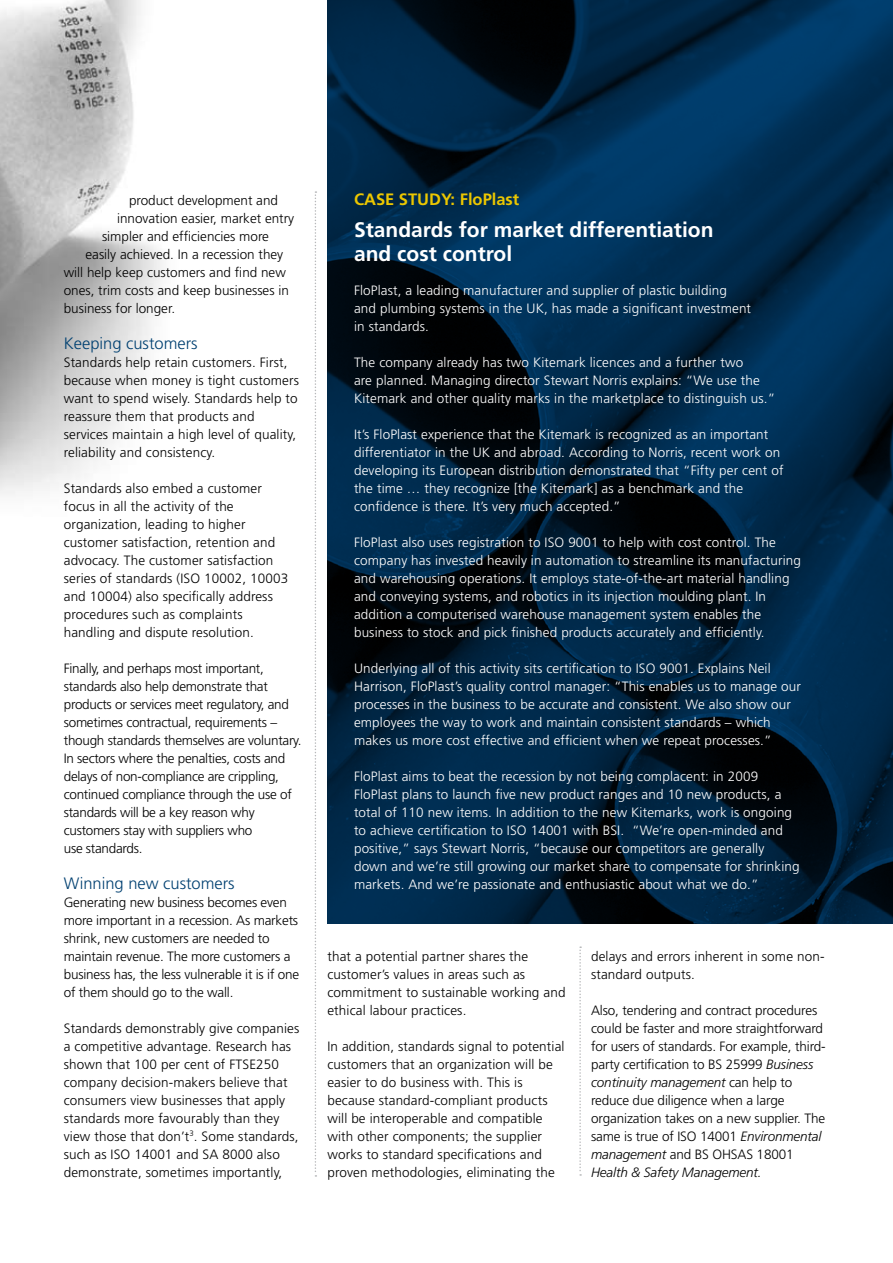
<style>
.page{position:relative;width:893px;height:1263px;background:#fff}
.page>*{position:absolute;margin:0;border:0;box-sizing:border-box;transform-origin:0 0}
.t1{font:700 21px/24px "Frutiger";color:#fff}
.t2{font:300 16.5px "Frutiger";color:#004071}
.t3{font:700 16.5px "Frutiger";color:#ecc700}
.t4{font:300 13.5px/18px "Frutiger";letter-spacing:.01em;color:#fff}
.t5{font:300 13.5px/18px "Frutiger";letter-spacing:.01em;color:#000}
.t6{font:300 13.5px/18px "Frutiger";letter-spacing:-.02em;color:#000}
.t7{font:300 13.5px/18px "Frutiger";letter-spacing:-.01em;color:#000}
.t8{font:300 13.5px/18px "Frutiger";letter-spacing:-.015em;color:#000}
.s1{font-style:italic}
</style>
<div class="page">
<svg style="left:327px;top:0;width:566px;height:924px;background:#00233e"></svg>
<img style="left:0;top:0;width:163px;height:495px">
<svg style="left:315px;top:191px;width:1px;height:986px"></svg>
<svg style="left:579px;top:946px;width:2px;height:230px"></svg>
<p class="t5" style="left:129px;top:191px;width:151px">product development and</p>
<p class="t5" style="left:117px;top:209px;width:179px">innovation easier, market entry</p>
<p class="t5" style="left:102px;top:227px;width:169px">simpler and efficiencies more</p>
<p class="t5" style="left:86px;top:245px;width:199px">easily achieved. In a recession they</p>
<p class="t5" style="left:64px;top:263px;width:224px">will help keep customers and find new</p>
<p class="t5" style="left:64px;top:281px;width:227px">ones, trim costs and keep businesses in</p>
<p class="t5" style="left:64px;top:299px;width:113px">business for longer.</p>
<p class="t2" style="left:64px;top:333px;width:135px">Keeping customers</p>
<p class="t5" style="left:64px;top:353px;width:237px">Standards help retain customers. First, because when money is tight customers want to spend wisely. Standards help to reassure them that products and services maintain a high level of quality, reliability and consistency.</p>
<p class="t5" style="left:64px;top:479px;width:226px">Standards also embed a customer focus in all the activity of the organization, leading to higher customer satisfaction, retention and advocacy. The customer satisfaction series of standards (ISO 10002, 10003 and 10004) also specifically address procedures such as complaints handling and dispute resolution.</p>
<p class="t6" style="left:64px;top:659px;width:239px">Finally, and perhaps most important, standards also help demonstrate that products or services meet regulatory, and sometimes contractual, requirements – though standards themselves are voluntary.<br>In sectors where the penalties, costs and delays of non-compliance are crippling, continued compliance through the use of standards will be a key reason why customers stay with suppliers who<br>use standards.</p>
<p class="t2" style="left:64px;top:873px;width:172px">Winning new customers</p>
<p class="t8" style="left:64px;top:893px;width:237px">Generating new business becomes even more important in a recession. As markets shrink, new customers are needed to maintain revenue. The more customers a business has, the less vulnerable it is if one of them should go to the wall.</p>
<p class="t5" style="left:64px;top:1019px;width:237px">Standards demonstrably give companies a competitive advantage. Research has shown that 100 per cent of FTSE250 company decision-makers believe that consumers view businesses that apply standards more favourably than they view those that don’t<sup>3</sup>. Some standards, such as ISO 14001 and SA 8000 also demonstrate, sometimes importantly,</p>
<p class="t3" style="left:354px;top:189px;width:167px">CASE STUDY: FloPlast</p>
<h1 class="t1" style="left:354px;top:218px;width:361px">Standards for market differentiation and cost control</h1>
<p class="t4" style="left:354px;top:281px;width:399px">FloPlast, a leading manufacturer and supplier of plastic building and plumbing systems in the UK, has made a significant investment in standards.</p>
<p class="t4" style="left:354px;top:353px;width:423px">The company already has two Kitemark licences and a further two<br>are planned. Managing director Stewart Norris explains: “We use the<br>Kitemark and other quality marks in the marketplace to distinguish us.”</p>
<p class="t4" style="left:354px;top:425px;width:431px">It’s FloPlast experience that the Kitemark is recognized as an important differentiator in the UK and abroad. According to Norris, recent work on developing its European distribution demonstrated that “Fifty per cent of the time … they recognize [the Kitemark] as a benchmark and the confidence is there. It’s very much accepted.”</p>
<p class="t4" style="left:354px;top:533px;width:449px">FloPlast also uses registration to ISO 9001 to help with cost control. The company has invested heavily in automation to streamline its manufacturing and warehousing operations. It employs state-of-the-art material handling and conveying systems, and robotics in its injection moulding plant. In addition a computerised warehouse management system enables the business to stock and pick finished products accurately and efficiently.</p>
<p class="t4" style="left:354px;top:659px;width:448px">Underlying all of this activity sits certification to ISO 9001. Explains Neil Harrison, FloPlast’s quality control manager: “This enables us to manage our processes in the business to be accurate and consistent. We also show our employees the way to work and maintain consistent standards – which makes us more cost effective and efficient when we repeat processes.”</p>
<p class="t4" style="left:354px;top:767px;width:447px">FloPlast aims to beat the recession by not being complacent: in 2009<br>FloPlast plans to launch five new product ranges and 10 new products, a total of 110 new items. In addition to the new Kitemarks, work is ongoing to achieve certification to ISO 14001 with BSI. “We’re open-minded and positive,” says Stewart Norris, “because our competitors are generally down and we’re still growing our market share to compensate for shrinking markets. And we’re passionate and enthusiastic about what we do.”</p>
<p class="t5" style="left:327px;top:947px;width:240px">that a potential partner shares the customer’s values in areas such as commitment to sustainable working and ethical labour practices.</p>
<p class="t5" style="left:327px;top:1037px;width:239px">In addition, standards signal to potential customers that an organization will be easier to do business with. This is because standard-compliant products will be interoperable and compatible with other components; the supplier works to standard specifications and proven methodologies, eliminating the</p>
<p class="t5" style="left:591px;top:947px;width:235px">delays and errors inherent in some non&shy;standard outputs.</p>
<p class="t7" style="left:591px;top:1001px;width:236px">Also, tendering and contract procedures could be faster and more straightforward for users of standards. For example, third&shy;party certification to BS 25999 <span class="s1">Business continuity management</span> can help to reduce due diligence when a large organization takes on a new supplier. The same is true of ISO 14001 <span class="s1">Environmental management</span> and BS OHSAS 18001<br><span class="s1">Health &amp; Safety Management.</span></p>
</div>
